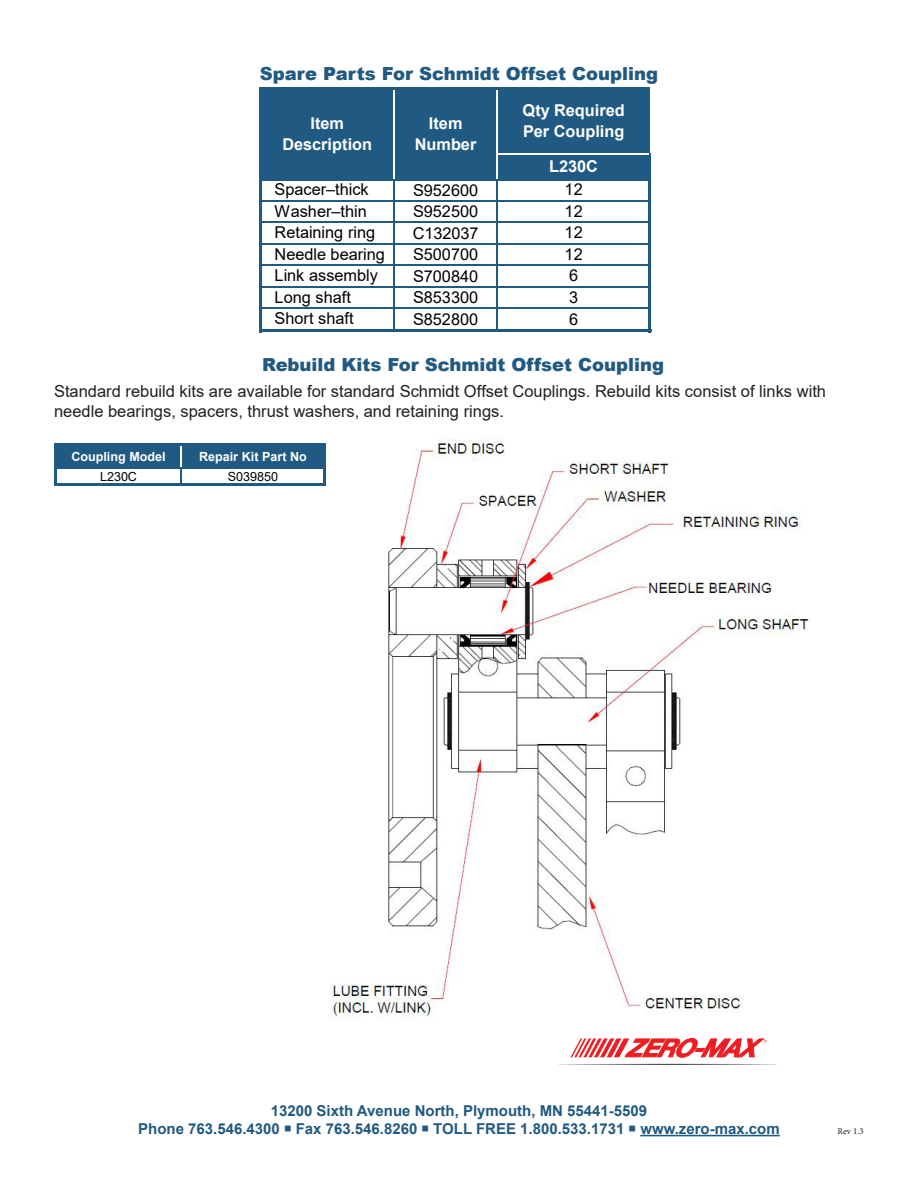
<style>
.page{position:relative;width:918px;height:1188px;background:#fff}
.page>*{position:absolute;margin:0;border:0;box-sizing:border-box;transform-origin:0 0}
.t1{font:900 18px "Arial";color:#205981}
.t2{font:16.5px/19.8px "Arial";color:#231f20}
.t3{font:16.35px/21.5px "Arial";color:#000;text-align:justify}
.t4{font:700 16.35px/20.9px "Arial";color:#fff;text-align:center}
.t5{font:700 15px/18px "Arial";color:#205981;text-align:center}
.t6{font:700 12.6px "Arial";color:#fff}
.t7{font:12.6px "Arial";color:#000}
.t8{font:9px "Minion Pro";color:#231f20}
</style>
<div class="page">
<svg style="left:558px;top:1064px;width:219px;height:1px"></svg>
<svg style="left:570px;top:1038px;width:197px;height:20px"></svg>
<hr style="left:640px;top:1135px;width:140px;height:1px;background:#205981">
<div style="left:261px;top:89px;width:389px;height:91px;background:#205a82"></div>
<hr style="left:393px;top:90px;width:1px;height:89px;background:#fff">
<hr style="left:497px;top:90px;width:1px;height:89px;background:#fff">
<hr style="left:259px;top:87px;width:3px;height:245px;background:#205a82">
<hr style="left:393px;top:180px;width:1px;height:149px;background:#205a82">
<hr style="left:497px;top:180px;width:1px;height:149px;background:#205a82">
<hr style="left:648px;top:153px;width:3px;height:179px;background:#205a82">
<hr style="left:262px;top:87px;width:388px;height:3px;background:#205a82">
<hr style="left:498px;top:153px;width:150px;height:2px;background:#fff">
<hr style="left:262px;top:200px;width:386px;height:2px;background:#205a82">
<hr style="left:262px;top:222px;width:386px;height:1px;background:#205a82">
<hr style="left:262px;top:243px;width:386px;height:2px;background:#205a82">
<hr style="left:262px;top:265px;width:386px;height:1px;background:#205a82">
<hr style="left:262px;top:286px;width:386px;height:1px;background:#205a82">
<hr style="left:262px;top:308px;width:386px;height:1px;background:#205a82">
<hr style="left:262px;top:329px;width:389px;height:3px;background:#205a82">
<img style="left:308px;top:438px;width:501px;height:581px">
<div style="left:56px;top:445px;width:268px;height:23px;background:#205a82"></div>
<hr style="left:54px;top:443px;width:2px;height:43px;background:#205a82">
<svg style="left:180px;top:446px;width:1px;height:38px"></svg>
<hr style="left:323px;top:446px;width:2px;height:40px;background:#205a82">
<hr style="left:56px;top:443px;width:269px;height:3px;background:#205a82">
<hr style="left:56px;top:467px;width:267px;height:1px;background:#205a82">
<hr style="left:56px;top:484px;width:269px;height:2px;background:#205a82">
<svg style="left:640px;top:1134px;width:12px;height:1px"></svg>
<p class="t1" style="left:260px;top:60px;width:400px">Spare Parts For Schmidt Offset Coupling</p>
<p class="t4" style="left:282px;top:113px;width:91px">Item<br>Description</p>
<p class="t4" style="left:415px;top:113px;width:63px">Item<br>Number</p>
<p class="t4" style="left:523px;top:100px;width:104px;text-align:left">Qty Required<br>Per Coupling</p>
<p class="t4" style="left:549px;top:156px;width:50px">L230C</p>
<p class="t3" style="left:275px;top:179px;width:96px">Spacer–thick</p>
<p class="t3" style="left:413px;top:179px;width:67px">S952600</p>
<p class="t3" style="left:275px;top:200px;width:94px">Washer–thin</p>
<p class="t3" style="left:413px;top:201px;width:67px">S952500</p>
<p class="t3" style="left:275px;top:222px;width:102px">Retaining ring</p>
<p class="t3" style="left:413px;top:222px;width:67px">C132037</p>
<p class="t3" style="left:275px;top:243px;width:112px">Needle bearing</p>
<p class="t3" style="left:413px;top:244px;width:67px">S500700</p>
<p class="t3" style="left:275px;top:265px;width:105px">Link assembly</p>
<p class="t3" style="left:413px;top:265px;width:67px">S700840</p>
<p class="t3" style="left:275px;top:286px;width:78px">Long shaft</p>
<p class="t3" style="left:413px;top:287px;width:67px">S853300</p>
<p class="t3" style="left:275px;top:308px;width:81px">Short shaft</p>
<p class="t3" style="left:413px;top:309px;width:67px">S852800</p>
<p class="t3" style="left:569px;top:308px;width:11px">6</p>
<p class="t3" style="left:565px;top:179px;width:20px">12<br>12<br>12<br>12<br>6</p>
<p class="t3" style="left:569px;top:286px;width:11px">3</p>
<p class="t1" style="left:262px;top:352px;width:403px">Rebuild Kits For Schmidt Offset Coupling</p>
<p class="t2" style="left:54px;top:382px;width:774px">Standard rebuild kits are available for standard Schmidt Offset Couplings. Rebuild kits consist of links with needle bearings, spacers, thrust washers, and retaining rings.</p>
<p class="t6" style="left:71px;top:447px;width:96px">Coupling Model</p>
<p class="t6" style="left:199px;top:447px;width:109px">Repair Kit Part No</p>
<p class="t7" style="left:100px;top:468px;width:38px">L230C</p>
<p class="t7" style="left:228px;top:468px;width:52px">S039850</p>
<p class="t5" style="left:138px;top:1102px;width:643px">13200 Sixth Avenue North, Plymouth, MN 55441-5509<br>Phone 763.546.4300 ○ Fax 763.546.8260 ○ TOLL FREE 1.800.533.1731 ○ www.zero-max.com</p>
<p class="t8" style="left:838px;top:1125px;width:28px">Rev 1.3</p>
</div>
